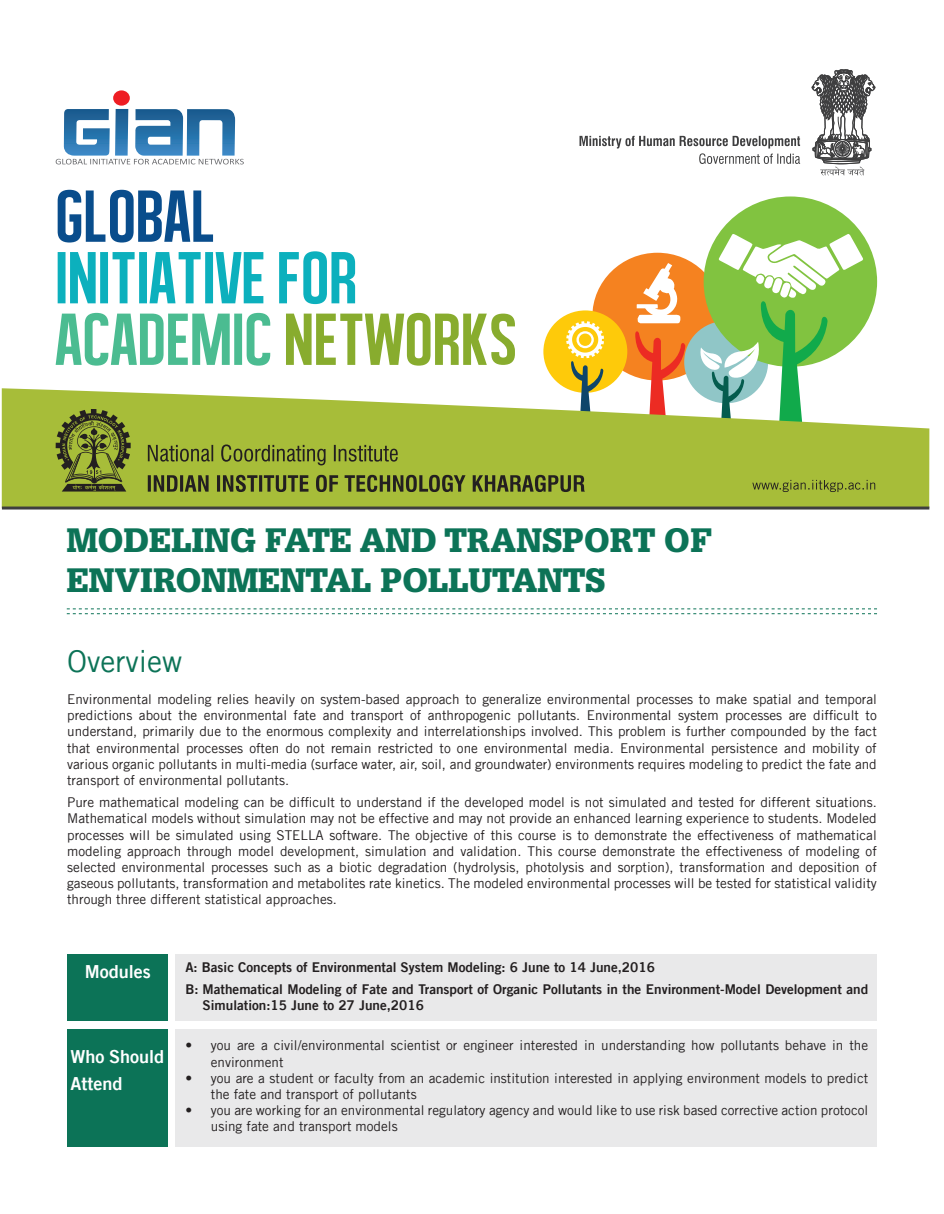
<style>
.page{position:relative;width:944px;height:1214px;background:#fff}
.page>*{position:absolute;margin:0;border:0;box-sizing:border-box;transform-origin:0 0}
.t1{font:900 33px/39.6px "Glypha LT Std";color:#0c7357}
.t2{font:30px "Trade Gothic LT";color:#0c7357}
.t3{font:18px/27.6px "Trade Gothic LT Bold Two";color:#fff}
.t4{font:13.5px/16.2px "Trade Gothic LT";color:#231f20}
.t5{font:13.5px/22.2px "Trade Gothic LT Bold Two";color:#231f20}
</style>
<div class="page">
<svg style="left:58px;top:190px;width:155px;height:52px"></svg>
<svg style="left:58px;top:251px;width:297px;height:53px"></svg>
<svg style="left:56px;top:313px;width:214px;height:52px"></svg>
<svg style="left:286px;top:313px;width:229px;height:52px"></svg>
<div style="left:592px;top:253px;width:130px;height:127px;background:#f58220;border-radius:50%"></div>
<svg style="left:635px;top:331px;width:50px;height:57px"></svg>
<div style="left:684px;top:321px;width:84px;height:82px;background:#90c6c7;border-radius:50%"></div>
<div style="left:543px;top:310px;width:84px;height:83px;background:#feca0a;border-radius:50%"></div>
<svg style="left:636px;top:263px;width:44px;height:60px"></svg>
<svg style="left:566px;top:321px;width:38px;height:67px"></svg>
<div style="left:703px;top:196px;width:174px;height:171px;background:#81c340;border-radius:50%"></div>
<svg style="left:699px;top:233px;width:164px;height:155px"></svg>
<svg style="left:2px;top:388px;width:927px;height:118px;fill:#a7bd39"></svg>
<svg style="left:811px;top:69px;width:64px;height:107px"></svg>
<svg style="left:579px;top:136px;width:221px;height:28px"></svg>
<svg style="left:56px;top:409px;width:75px;height:82px;background:#727e2e"></svg>
<svg style="left:148px;top:444px;width:250px;height:21px;background:#869532"></svg>
<svg style="left:148px;top:475px;width:437px;height:17px;background:#69732d"></svg>
<svg style="left:752px;top:480px;width:123px;height:12px"></svg>
<hr style="left:2px;top:506px;width:927px;height:3px;background:#3e3e3f">
<div style="left:113px;top:90px;width:17px;height:16px;background:#ee1d23;border-radius:50%"></div>
<svg style="left:56px;top:109px;width:188px;height:55px"></svg>
<div style="left:68px;top:954px;width:100px;height:67px;background:#0c7357"></div>
<div style="left:175px;top:954px;width:701px;height:67px;background:#e9e9ea"></div>
<div style="left:68px;top:1029px;width:100px;height:118px;background:#0c7357"></div>
<div style="left:175px;top:1029px;width:701px;height:118px;background:#e9e9ea"></div>
<svg style="left:67px;top:608px;width:810px;height:6px"></svg>
<h1 class="t1" style="left:67px;top:521px;width:645px">MODELING FATE AND TRANSPORT OF<br>ENVIRONMENTAL POLLUTANTS</h1>
<h2 class="t2" style="left:67px;top:643px;width:116px">Overview</h2>
<p class="t4" style="left:67px;top:691px;width:811px;text-align:justify">Environmental modeling relies heavily on system-based approach to generalize environmental processes to make spatial and temporal predictions about the environmental fate and transport of anthropogenic pollutants. Environmental system processes are difficult to understand, primarily due to the enormous complexity and interrelationships involved. This problem is further compounded by the fact that environmental processes often do not remain restricted to one environmental media. Environmental persistence and mobility of various organic pollutants in multi-media (surface water, air, soil, and groundwater) environments requires modeling to predict the fate and transport of environmental pollutants.</p>
<p class="t4" style="left:67px;top:794px;width:811px;text-align:justify">Pure mathematical modeling can be difficult to understand if the developed model is not simulated and tested for different situations.<br>Mathematical models without simulation may not be effective and may not provide an enhanced learning experience to students. Modeled processes will be simulated using STELLA software. The objective of this course is to demonstrate the effectiveness of mathematical modeling approach through model development, simulation and validation. This course demonstrate the effectiveness of modeling of selected environmental processes such as a biotic degradation (hydrolysis, photolysis and sorption), transformation and deposition of gaseous pollutants, transformation and metabolites rate kinetics. The modeled environmental processes will be tested for statistical validity through three different statistical approaches.</p>
<h3 class="t3" style="left:85px;top:957px;width:68px">Modules</h3>
<h3 class="t3" style="left:71px;top:1042px;width:95px">Who Should<br>Attend</h3>
<p class="t5" style="left:185px;top:955px;width:684px">A: Basic Concepts of Environmental System Modeling: 6 June to 14 June,2016<br>B: Mathematical Modeling of Fate and Transport of Organic Pollutants in the Environment-Model Development and</p>
<p class="t5" style="left:202px;top:993px;width:223px">Simulation:15 June to 27 June,2016</p>
<p class="t4" style="left:211px;top:1037px;width:658px;text-indent:-26px">• you are a civil/environmental scientist or engineer interested in understanding how pollutants behave in the environment</p>
<p class="t4" style="left:211px;top:1069px;width:659px;text-indent:-26px">• you are a student or faculty from an academic institution interested in applying environment models to predict the fate and transport of pollutants</p>
<p class="t4" style="left:211px;top:1102px;width:659px;text-indent:-26px">• you are working for an environmental regulatory agency and would like to use risk based corrective action protocol using fate and transport models</p>
</div>
